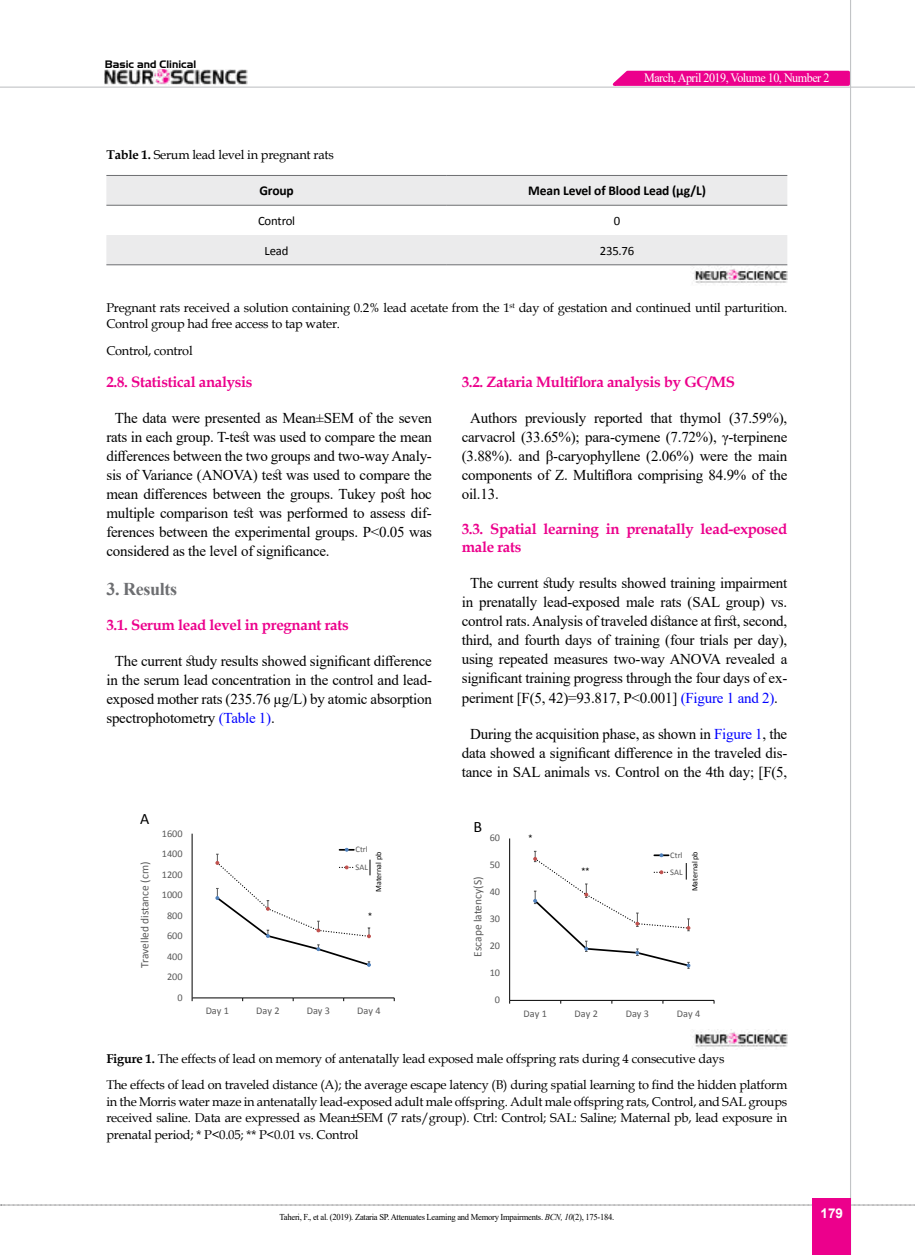
<style>
.page{position:relative;width:915px;height:1255px;background:#fff}
.page>*{position:absolute;margin:0;border:0;box-sizing:border-box;transform-origin:0 0}
.t1{font:700 18px "Times New Roman";letter-spacing:-.02em;color:#6d6e71}
.t2{font:15.9px "Calibri";color:#000}
.t3{font:15px/19px "Times New Roman";letter-spacing:-.015em;color:#000;text-align:justify}
.t4{font:700 15px/18px "Book Antiqua";letter-spacing:-.02em;color:#ec008c}
.t5{font:700 13.5px "Calibri";letter-spacing:-.01em;color:#000}
.t6{font:700 13.5px "Arial";color:#fff}
.t7{font:12.75px/16.5px "Book Antiqua";letter-spacing:-.015em;color:#000}
.t8{font:12.75px "Times New Roman";letter-spacing:-.04em;color:#fff;scale:.95 1}
.t9{font:12.75px "Calibri";letter-spacing:-.015em;color:#000}
.t10{font:11.4px "Calibri";color:#595959}
.t11{font:10.5px "Aero Regular SWFTE";color:#000}
.t12{font:10.2px "Calibri";color:#595959}
.t13{font:10.2px "Arial";color:#000}
.t14{font:9px "Times New Roman";letter-spacing:-.03em;color:#000;scale:.95 1}
.t15{font:8.55px/17.5px "Calibri";color:#595959}
.t16{font:7.95px "Calibri";letter-spacing:-.005em;color:#000}
.s1{font-weight:700}
.s2{color:#00f}
.s3{font-family:"Arial";color:#000}
.s4{font-style:italic}
</style>
<div class="page">
<svg style="left:1px;top:1204px;width:914px;height:1px"></svg>
<hr style="left:849px;top:0;width:1px;height:1254px;background:#c2c4c6">
<hr style="left:0;top:87px;width:914px;height:1px;background:#c2c4c6">
<img style="left:104px;top:69px;width:143px;height:16px">
<div style="left:812px;top:1198px;width:38px;height:56px;background:#ec008c"></div>
<svg style="left:606px;top:69px;width:245px;height:18px;background:#ee32a2"></svg>
<svg style="left:106px;top:176px;width:681px;height:88px;fill:#ebebec"></svg>
<hr style="left:106px;top:175px;width:340px;height:1px;background:#6d6e71">
<hr style="left:446px;top:175px;width:341px;height:1px;background:#6d6e71">
<hr style="left:106px;top:205px;width:340px;height:1px;background:#6d6e71">
<hr style="left:446px;top:205px;width:341px;height:1px;background:#6d6e71">
<hr style="left:106px;top:264px;width:340px;height:1px;background:#6d6e71">
<hr style="left:446px;top:264px;width:341px;height:1px;background:#6d6e71">
<img style="left:693px;top:266px;width:94px;height:18px">
<hr style="left:192px;top:833px;width:1px;height:164px;background:#000">
<hr style="left:192px;top:997px;width:202px;height:1px;background:#000">
<svg style="left:215px;top:848px;width:156px;height:119px"></svg>
<hr style="left:509px;top:838px;width:1px;height:162px;background:#000">
<hr style="left:509px;top:1000px;width:204px;height:1px;background:#000">
<svg style="left:533px;top:851px;width:157px;height:117px"></svg>
<img style="left:693px;top:1029px;width:94px;height:18px">
<p class="t11" style="left:105px;top:58px;width:93px">Basic and Clinical</p>
<p class="t8" style="left:644px;top:69px;width:196px">March, April 2019, Volume 10, Number 2</p>
<p class="t7" style="left:106px;top:146px;width:229px"><span class="s1">Table 1.</span> Serum lead level in pregnant rats</p>
<p class="t5" style="left:259px;top:181px;width:36px">Group</p>
<p class="t5" style="left:528px;top:181px;width:179px">Mean Level of Blood Lead (µg/L)</p>
<p class="t9" style="left:258px;top:213px;width:39px">Control</p>
<p class="t9" style="left:613px;top:213px;width:8px">0</p>
<p class="t9" style="left:264px;top:242px;width:25px">Lead</p>
<p class="t9" style="left:599px;top:242px;width:36px">235.76</p>
<p class="t7" style="left:106px;top:299px;width:682px">Pregnant rats received a solution containing 0.2% lead acetate from the 1<sup>st</sup> day of gestation and continued until parturition.<br>Control group had free access to tap water.</p>
<p class="t7" style="left:106px;top:342px;width:88px">Control, control</p>
<p class="t4" style="left:106px;top:372px;width:148px">2.8. Statistical analysis</p>
<p class="t3" style="left:106px;top:408px;width:327px;text-indent:9px">The data were presented as Mean±SEM of the seven rats in each group. T-test was used to compare the mean differences between the two groups and two-way Analy&shy;sis of Variance (ANOVA) test was used to compare the mean differences between the groups. Tukey post hoc multiple comparison test was performed to assess dif&shy;ferences between the experimental groups. P&lt;0.05 was considered as the level of significance.</p>
<p class="t1" style="left:106px;top:576px;width:72px">3. Results</p>
<p class="t4" style="left:106px;top:615px;width:244px">3.1. Serum lead level in pregnant rats</p>
<p class="t3" style="left:106px;top:651px;width:327px;text-indent:9px">The current study results showed significant difference in the serum lead concentration in the control and lead&shy;exposed mother rats (235.76 µg/L) by atomic absorption spectrophotometry <span class="s2">(Table 1)</span>.</p>
<p class="t4" style="left:461px;top:372px;width:275px">3.2. Zataria Multiflora analysis by GC/MS</p>
<p class="t3" style="left:461px;top:408px;width:327px;text-indent:9px">Authors previously reported that thymol (37.59%), carvacrol (33.65%); para-cymene (7.72%), γ-terpinene (3.88%). and β-caryophyllene (2.06%) were the main components of Z. Multiflora comprising 84.9% of the oil.13.</p>
<p class="t4" style="left:461px;top:520px;width:327px">3.3. Spatial learning in prenatally lead-exposed male rats</p>
<p class="t3" style="left:461px;top:573px;width:327px;text-indent:9px">The current study results showed training impairment in prenatally lead-exposed male rats (SAL group) vs. control rats. Analysis of traveled distance at first, second, third, and fourth days of training (four trials per day), using repeated measures two-way ANOVA revealed a significant training progress through the four days of ex&shy;periment [F(5, 42)=93.817, P&lt;0.001] <span class="s2">(Figure 1 and 2)</span>.</p>
<p class="t3" style="left:461px;top:723px;width:327px;text-align:center">During the acquisition phase, as shown in <span class="s2">Figure 1</span>, the data showed a significant difference in the traveled dis&shy;tance in SAL animals vs. Control on the 4th day; [F(5,</p>
<p class="t2" style="left:140px;top:808px;width:11px">A</p>
<p class="t12" style="left:162px;top:826px;width:22px">1600</p>
<p class="t2" style="left:473px;top:816px;width:10px">B</p>
<p class="t12" style="left:486px;top:831px;width:16px"><span class="s3">*</span>60</p>
<p class="t13" style="left:528px;top:831px;width:5px">*</p>
<p class="t10" style="left:137px;top:967px;width:107px;rotate:-90deg">Travelled distance (cm)</p>
<p class="t12" style="left:162px;top:847px;width:22px">1400</p>
<p class="t12" style="left:162px;top:867px;width:22px">1200</p>
<p class="t12" style="left:162px;top:888px;width:22px">1000</p>
<p class="t12" style="left:167px;top:908px;width:17px">800</p>
<p class="t12" style="left:167px;top:929px;width:17px">600</p>
<p class="t12" style="left:167px;top:949px;width:17px">400</p>
<p class="t15" style="left:355px;top:840px;width:14px">Ctrl<br>SAL</p>
<p class="t16" style="left:373px;top:891px;width:41px;rotate:-90deg">Maternal pb</p>
<p class="t13" style="left:368px;top:910px;width:5px">*</p>
<p class="t12" style="left:489px;top:858px;width:12px">50</p>
<p class="t10" style="left:470px;top:956px;width:81px;rotate:-90deg">Escape latency(S)</p>
<p class="t12" style="left:489px;top:885px;width:12px">40</p>
<p class="t12" style="left:489px;top:912px;width:12px">30</p>
<p class="t12" style="left:489px;top:939px;width:12px">20</p>
<p class="t13" style="left:581px;top:864px;width:9px">**</p>
<p class="t15" style="left:670px;top:846px;width:14px;line-height:17px">Ctrl<br>SAL</p>
<p class="t16" style="left:689px;top:891px;width:41px;rotate:-90deg">Maternal pb</p>
<p class="t12" style="left:167px;top:970px;width:17px">200</p>
<p class="t12" style="left:489px;top:966px;width:12px">10</p>
<p class="t12" style="left:177px;top:990px;width:7px">0</p>
<p class="t12" style="left:495px;top:993px;width:7px">0</p>
<p class="t12" style="left:206px;top:1004px;width:25px">Day 1</p>
<p class="t12" style="left:256px;top:1004px;width:25px">Day 2</p>
<p class="t12" style="left:306px;top:1004px;width:25px">Day 3</p>
<p class="t12" style="left:357px;top:1004px;width:25px">Day 4</p>
<p class="t12" style="left:248px;top:1004px;width:25px">Day 1</p>
<p class="t12" style="left:299px;top:1004px;width:25px">Day 2</p>
<p class="t12" style="left:349px;top:1004px;width:25px">Day 3</p>
<p class="t12" style="left:523px;top:1006px;width:25px">Day 1</p>
<p class="t12" style="left:574px;top:1006px;width:25px">Day 2</p>
<p class="t12" style="left:625px;top:1006px;width:25px">Day 3</p>
<p class="t12" style="left:676px;top:1006px;width:25px">Day 4</p>
<p class="t12" style="left:532px;top:1006px;width:25px">Day 2</p>
<p class="t12" style="left:583px;top:1006px;width:25px">Day 3</p>
<p class="t12" style="left:634px;top:1006px;width:25px">Day 4</p>
<p class="t7" style="left:106px;top:1044px;width:682px;line-height:26.2px"><span class="s1">Figure 1.</span> The effects of lead on memory of antenatally lead exposed male offspring rats during 4 consecutive days<br>The effects of lead on traveled distance (A); the average escape latency (B) during spatial learning to find the hidden platform</p>
<p class="t7" style="left:106px;top:1092px;width:682px;text-align:justify">in the Morris water maze in antenatally lead-exposed adult male offspring. Adult male offspring rats, Control, and SAL groups received saline. Data are expressed as Mean±SEM (7 rats/group). Ctrl: Control; SAL: Saline; Maternal pb, lead exposure in prenatal period; * P&lt;0.05; ** P&lt;0.01 vs. Control</p>
<p class="t14" style="left:279px;top:1210px;width:354px">Taheri, F., et al. (2019). Zataria SP. Attenuates Learning and Memory Impairments. <span class="s4">BCN, 10</span>(2), 175-184.</p>
<p class="t6" style="left:820px;top:1203px;width:24px">179</p>
</div>
